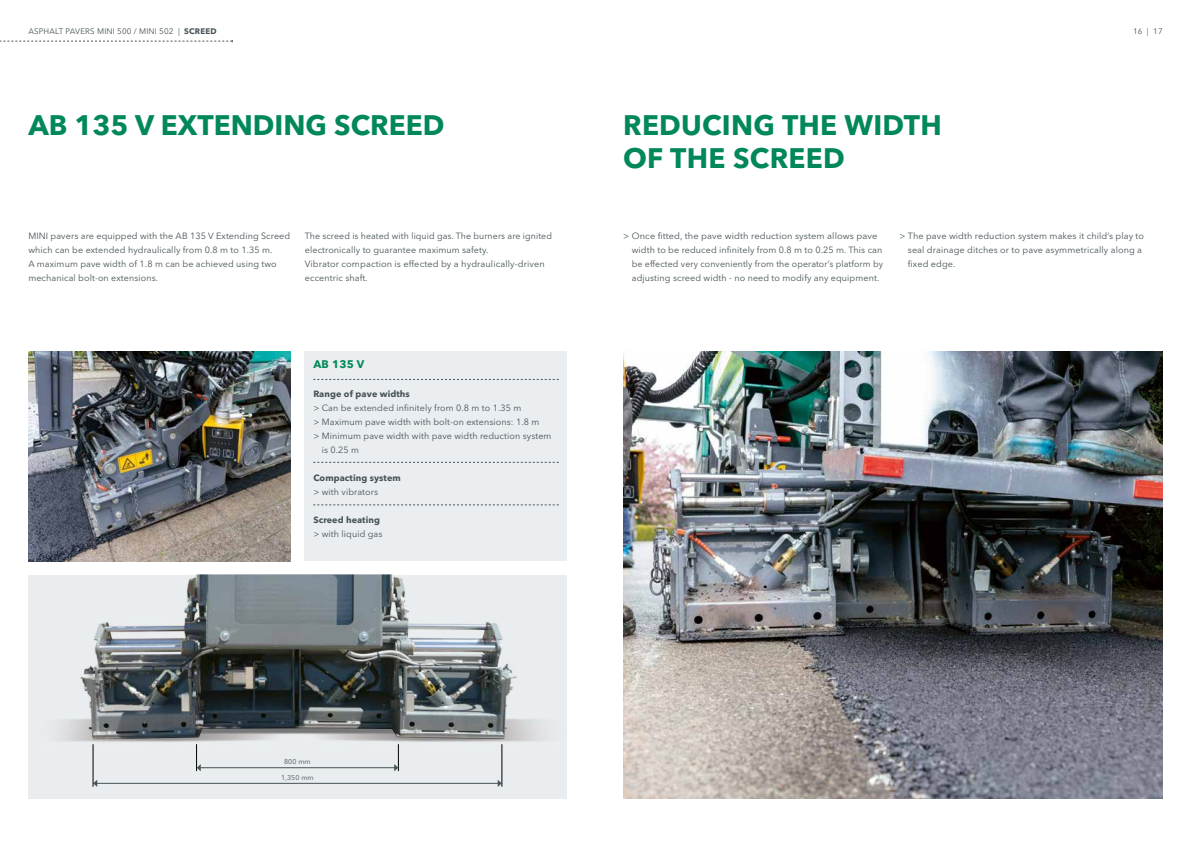
<style>
.page{position:relative;width:1191px;height:842px;background:#fff}
.page>*{position:absolute;margin:0;border:0;box-sizing:border-box;transform-origin:0 0}
.t1{font:700 28px/33.6px "Avenir Next LT Pro";letter-spacing:.01em;color:#008858}
.t2{font:700 11px "Avenir Next LT Pro";color:#008858}
.t3{font:9px/14px "Avenir Next LT Pro";letter-spacing:.01em;color:#455256}
.t4{font:700 9px "Avenir Next LT Pro";letter-spacing:.01em;color:#455256}
.t5{font:8px "Avenir Next LT Pro";letter-spacing:.02em;color:#455256}
.t6{font:7px "Avenir Next LT Pro";letter-spacing:.01em;color:#455256}
.s1{font-weight:700}
</style>
<div class="page">
<div style="left:305px;top:351px;width:262px;height:210px;background:#ebeef0"></div>
<svg style="left:313px;top:379px;width:246px;height:1px"></svg>
<svg style="left:313px;top:462px;width:246px;height:1px"></svg>
<svg style="left:313px;top:505px;width:246px;height:1px"></svg>
<img style="left:28px;top:351px;width:263px;height:210px">
<img style="left:81px;top:575px;width:428px;height:164px">
<img style="left:624px;top:351px;width:538px;height:448px">
<svg style="left:0;top:40px;width:233px;height:2px"></svg>
<hr style="left:97px;top:783px;width:401px;height:1px;background:#455256">
<svg style="left:498px;top:780px;width:3px;height:7px"></svg>
<svg style="left:94px;top:780px;width:3px;height:7px"></svg>
<hr style="left:93px;top:744px;width:1px;height:43px;background:#000">
<hr style="left:501px;top:744px;width:1px;height:43px;background:#000">
<hr style="left:200px;top:767px;width:195px;height:1px;background:#455256">
<svg style="left:196px;top:744px;width:5px;height:27px"></svg>
<svg style="left:394px;top:744px;width:5px;height:27px"></svg>
<p class="t5" style="left:28px;top:27px;width:190px">ASPHALT PAVERS MINI 500 / MINI 502 | <span class="s1">SCREED</span></p>
<h1 class="t1" style="left:28px;top:108px;width:417px">AB 135 V EXTENDING SCREED</h1>
<h1 class="t1" style="left:623px;top:108px;width:320px">REDUCING THE WIDTH<br>OF THE SCREED</h1>
<p class="t5" style="left:1133px;top:27px;width:31px">16 | 17</p>
<p class="t3" style="left:28px;top:229px;width:263px">MINI pavers are equipped with the AB 135 V Extending Screed which can be extended hydraulically from 0.8 m to 1.35 m.<br>A maximum pave width of 1.8 m can be achieved using two mechanical bolt-on extensions.</p>
<p class="t3" style="left:632px;top:229px;width:253px;text-indent:-9px">&gt; Once fitted, the pave width reduction system allows pave width to be reduced infinitely from 0.8 m to 0.25 m. This can be effected very conveniently from the operator’s platform by adjusting screed width - no need to modify any equipment.</p>
<p class="t3" style="left:305px;top:229px;width:249px">The screed is heated with liquid gas. The burners are ignited electronically to guarantee maximum safety.<br>Vibrator compaction is effected by a hydraulically-driven eccentric shaft.</p>
<p class="t3" style="left:908px;top:229px;width:238px;text-indent:-8px">&gt; The pave width reduction system makes it child’s play to seal drainage ditches or to pave asymmetrically along a fixed edge.</p>
<p class="t2" style="left:313px;top:358px;width:52px">AB 135 V</p>
<p class="t4" style="left:313px;top:388px;width:98px">Range of pave widths</p>
<p class="t3" style="left:313px;top:400px;width:210px">&gt; Can be extended infinitely from 0.8 m to 1.35 m</p>
<p class="t3" style="left:313px;top:414px;width:227px">&gt; Maximum pave width with bolt-on extensions: 1.8 m</p>
<p class="t3" style="left:313px;top:428px;width:240px">&gt; Minimum pave width with pave width reduction system</p>
<p class="t3" style="left:322px;top:442px;width:39px">is 0.25 m</p>
<p class="t4" style="left:313px;top:472px;width:89px">Compacting system</p>
<p class="t3" style="left:313px;top:484px;width:66px">&gt; with vibrators</p>
<p class="t4" style="left:313px;top:514px;width:68px">Screed heating</p>
<p class="t3" style="left:313px;top:526px;width:71px">&gt; with liquid gas</p>
<p class="t6" style="left:284px;top:758px;width:28px">800 mm</p>
<p class="t6" style="left:281px;top:773px;width:34px">1,350 mm</p>
</div>
